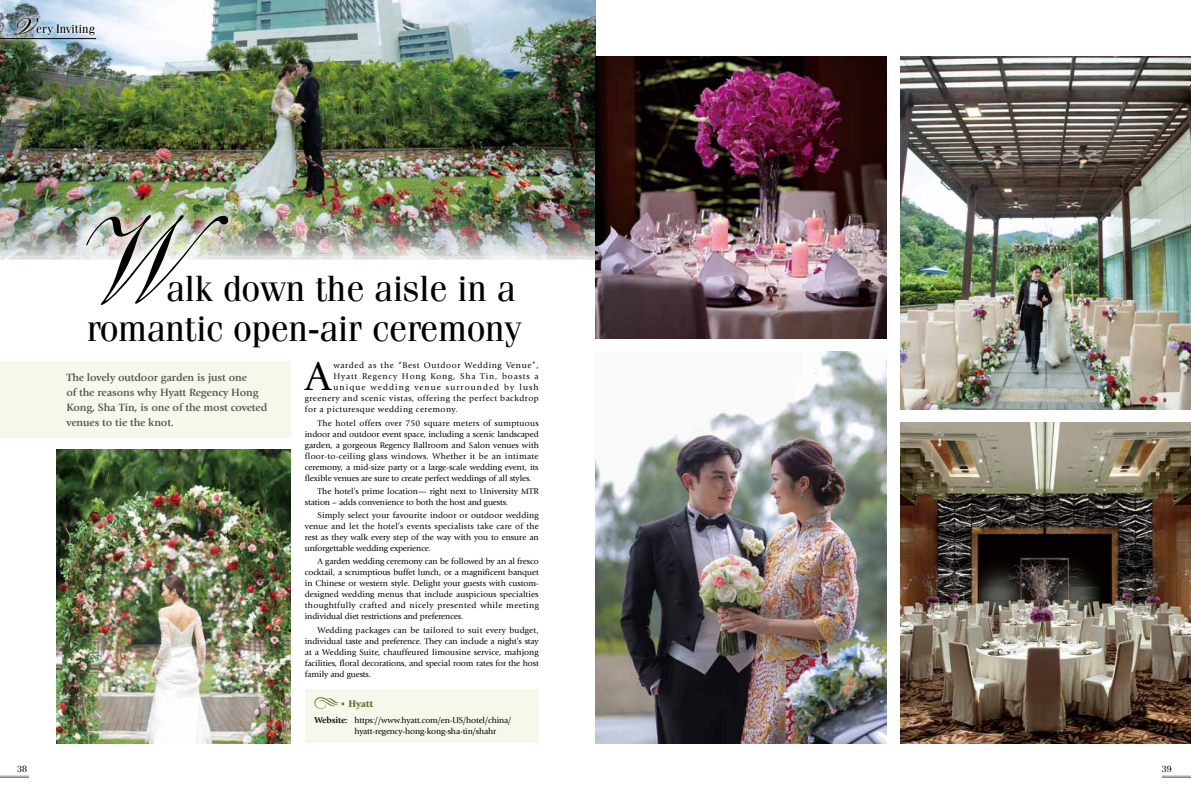
<style>
.page{position:relative;width:1191px;height:800px;background:#fff}
.page>*{position:absolute;margin:0;border:0;box-sizing:border-box;transform-origin:0 0}
.t1{font:124.3px "Shelley LT Std Script";color:#000}
.t2{font:42px "Giovanni Std";color:#000}
.t3{font:38px "Bickham Script Pro";color:#000}
.t4{font:36.4px "Fenice Std";letter-spacing:-.01em;color:#000}
.t5{font:12px "Fenice Std";color:#000}
.t6{font:700 11px/15px "Giovanni Std";letter-spacing:-.01em;color:#595757}
.t7{font:900 10px "Giovanni Std";letter-spacing:-.01em;color:#607330}
.t8{font:9px "Fenice Std";color:#000}
.t9{font:8.7px/11px "Giovanni Std";letter-spacing:-.01em;color:#000;text-align:justify}
.t10{font:8.7px "Giovanni Std";letter-spacing:.05em;color:#000}
.t11{font:8.7px "Giovanni Std";letter-spacing:.07em;color:#000}
.t12{font:8.7px "Giovanni Std";letter-spacing:.095em;color:#000}
.t13{font:8.7px "Giovanni Std";letter-spacing:.12em;color:#000}
.s1{font-weight:700;font-size:9px}
</style>
<div class="page">
<svg style="left:0;top:775px;width:29px;height:2px"></svg>
<hr style="left:1161px;top:775px;width:30px;height:1px;background:#898989">
<hr style="left:1161px;top:776px;width:30px;height:1px;background:#898989">
<div style="left:0;top:361px;width:291px;height:76px;background:#f7f8e9"></div>
<img style="left:0;top:0;width:595px;height:259px">
<img style="left:57px;top:449px;width:234px;height:294px">
<div style="left:73px;top:202px;width:462px;height:159px;background:#fff;opacity:.75"></div>
<img style="left:900px;top:57px;width:291px;height:352px">
<img style="left:900px;top:422px;width:291px;height:321px">
<img style="left:595px;top:57px;width:291px;height:281px">
<img style="left:595px;top:351px;width:291px;height:392px">
<div style="left:305px;top:689px;width:234px;height:54px;background:#f7f8e9"></div>
<svg style="left:314px;top:697px;width:30px;height:12px"></svg>
<svg style="left:9px;top:13px;width:91px;height:20px"></svg>
<svg style="left:0;top:33px;width:101px;height:11px"></svg>
<hr style="left:0;top:38px;width:96px;height:1px;background:#000">
<h3 class="t3" style="left:15px;top:-2px;width:20px">V</h3>
<h3 class="t5" style="left:36px;top:22px;width:60px">ery Inviting</h3>
<h1 class="t1" style="left:75px;top:188px;width:112px">W</h1>
<h3 class="t4" style="left:87px;top:307px;width:435px">romantic open-air ceremony</h3>
<h3 class="t4" style="left:166px;top:267px;width:351px">alk down the aisle in a</h3>
<p class="t6" style="left:66px;top:370px;width:202px">The lovely outdoor garden is just one<br>of the reasons why Hyatt Regency Hong Kong, Sha Tin, is one of the most coveted venues to tie the knot.</p>
<h2 class="t2" style="left:305px;top:353px;width:28px">A</h2>
<p class="t11" style="left:333px;top:360px;width:207px">warded as the “Best Outdoor Wedding Venue”,</p>
<p class="t12" style="left:333px;top:371px;width:207px">Hyatt Regency Hong Kong, Sha Tin, boasts a</p>
<p class="t13" style="left:333px;top:382px;width:207px">unique wedding venue surrounded by lush</p>
<p class="t10" style="left:305px;top:393px;width:235px">greenery and scenic vistas, offering the perfect backdrop</p>
<p class="t10" style="left:305px;top:404px;width:154px">for a picturesque wedding ceremony.</p>
<p class="t9" style="left:305px;top:417px;width:236px;text-indent:13px">The hotel offers over 750 square meters of sumptuous indoor and outdoor event space, including a scenic landscaped garden, a gorgeous Regency Ballroom and Salon venues with floor-to-ceiling glass windows. Whether it be an intimate ceremony, a mid-size party or a large-scale wedding event, its flexible venues are sure to create perfect weddings of all styles.</p>
<p class="t9" style="left:305px;top:485px;width:235px;text-indent:13px">The hotel’s prime location— right next to University MTR station – adds convenience to both the host and guests.</p>
<p class="t9" style="left:305px;top:509px;width:235px;text-indent:13px">Simply select your favourite indoor or outdoor wedding venue and let the hotel’s events specialists take care of the rest as they walk every step of the way with you to ensure an unforgettable wedding experience.</p>
<p class="t9" style="left:305px;top:556px;width:236px;text-indent:13px">A garden wedding ceremony can be followed by an al fresco cocktail, a scrumptious buffet lunch, or a magnificent banquet in Chinese or western style. Delight your guests with custom&shy;designed wedding menus that include auspicious specialties thoughtfully crafted and nicely presented while meeting individual diet restrictions and preferences.</p>
<p class="t9" style="left:305px;top:624px;width:235px;text-indent:13px">Wedding packages can be tailored to suit every budget, individual taste and preference. They can include a night’s stay at a Wedding Suite, chauffeured limousine service, mahjong facilities, floral decorations, and special room rates for the host family and guests.</p>
<p class="t7" style="left:348px;top:697px;width:26px">Hyatt</p>
<p class="t9" style="left:354px;top:714px;width:159px;text-indent:-40px"><span class="s1">Website:</span> https://www.hyatt.com/en-US/hotel/china/ hyatt-regency-hong-kong-sha-tin/shahr</p>
<p class="t8" style="left:17px;top:763px;width:12px">38</p>
<p class="t8" style="left:1161px;top:763px;width:12px">39</p>
</div>
